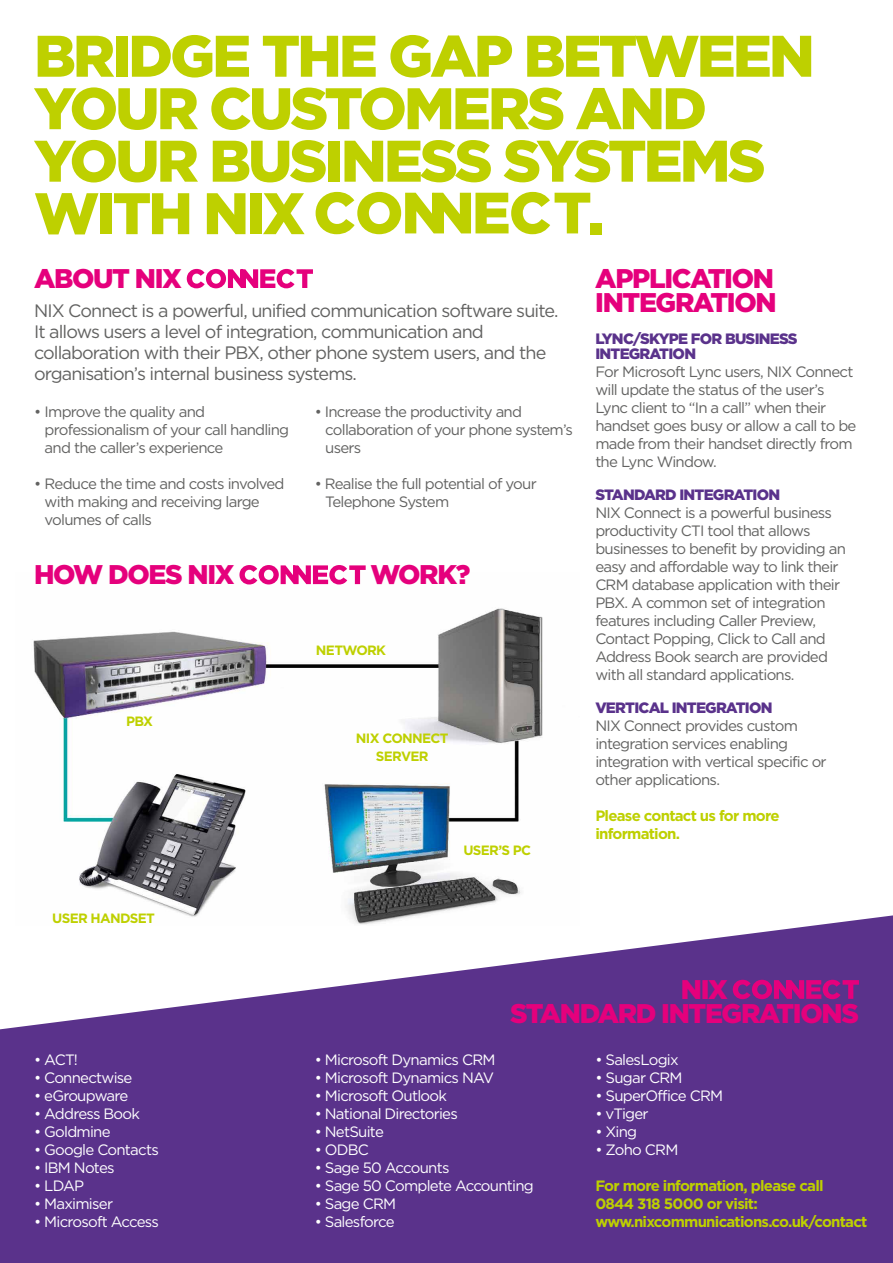
<style>
.page{position:relative;width:893px;height:1263px;background:#fff}
.page>*{position:absolute;margin:0;border:0;box-sizing:border-box;transform-origin:0 0}
.t1{font:900 58.5px/52.5px "Gotham";letter-spacing:-.05em;color:#bed000}
.t2{font:900 27px/24px "Gotham";letter-spacing:-.05em;color:#e5007c}
.t3{font:18px/21px "Gotham";letter-spacing:-.05em;color:#626261}
.t4{font:15px/18px "Gotham";letter-spacing:-.05em;color:#626261}
.t5{font:15px "Gotham";letter-spacing:-.05em;color:#fff}
.t6{font:700 15px/18px "Gotham";letter-spacing:-.05em;color:#bed000}
.t7{font:900 15px/15px "Gotham";letter-spacing:-.05em;color:#5a328b}
.t8{font:700 13.5px/18px "Gotham";letter-spacing:-.05em;color:#bed000;text-align:center}
</style>
<div class="page">
<img style="left:33px;top:584px;width:510px;height:331px">
<svg style="left:0;top:915px;width:893px;height:348px;fill:#5a328b"></svg>
<svg style="left:316px;top:192px;width:274px;height:42px"></svg>
<svg style="left:187px;top:269px;width:126px;height:19px"></svg>
<svg style="left:733px;top:980px;width:126px;height:19px"></svg>
<svg style="left:239px;top:565px;width:127px;height:19px"></svg>
<h1 class="t1" style="left:34px;top:28px;width:782px">BRIDGE THE GAP BETWEEN<br>YOUR CUSTOMERS AND<br>YOUR BUSINESS SYSTEMS<br>WITH NIX</h1>
<h1 class="t1" style="left:587px;top:186px;width:18px">.</h1>
<h2 class="t2" style="left:34px;top:266px;width:149px">ABOUT NIX</h2>
<h2 class="t2" style="left:595px;top:266px;width:183px">APPLICATION<br>INTEGRATION</h2>
<p class="t3" style="left:34px;top:300px;width:526px">NIX Connect is a powerful, unified communication software suite.<br>It allows users a level of integration, communication and collaboration with their PBX, other phone system users, and the organisation’s internal business systems.</p>
<p class="t4" style="left:45px;top:402px;width:246px;text-indent:-11px">• Improve the quality and professionalism of your call handling and the caller’s experience</p>
<p class="t4" style="left:45px;top:474px;width:241px;text-indent:-11px">• Reduce the time and costs involved with making and receiving large volumes of calls</p>
<p class="t7" style="left:595px;top:331px;width:204px">LYNC/SKYPE FOR BUSINESS<br>INTEGRATION</p>
<p class="t4" style="left:595px;top:362px;width:263px">For Microsoft Lync users, NIX Connect will update the status of the user’s Lync client to “In a call” when their handset goes busy or allow a call to be made from their handset directly from the Lync Window.</p>
<p class="t7" style="left:595px;top:487px;width:186px">STANDARD INTEGRATION</p>
<p class="t4" style="left:595px;top:503px;width:252px">NIX Connect is a powerful business productivity CTI tool that allows businesses to benefit by providing an easy and affordable way to link their CRM database application with their PBX. A common set of integration features including Caller Preview, Contact Popping, Click to Call and Address Book search are provided with all standard applications.</p>
<p class="t7" style="left:595px;top:700px;width:179px">VERTICAL INTEGRATION</p>
<p class="t4" style="left:595px;top:716px;width:233px">NIX Connect provides custom integration services enabling integration with vertical specific or other applications.</p>
<p class="t6" style="left:595px;top:806px;width:186px">Please contact us for more information.</p>
<p class="t4" style="left:325px;top:402px;width:249px;text-indent:-11px">• Increase the productivity and collaboration of your phone system’s users</p>
<p class="t4" style="left:325px;top:474px;width:213px;text-indent:-11px">• Realise the full potential of your<br>Telephone System</p>
<h2 class="t2" style="left:34px;top:562px;width:202px">HOW DOES NIX</h2>
<h2 class="t2" style="left:370px;top:562px;width:101px">WORK?</h2>
<p class="t8" style="left:316px;top:641px;width:72px">NETWORK</p>
<p class="t8" style="left:126px;top:712px;width:29px">PBX</p>
<p class="t8" style="left:356px;top:729px;width:94px">NIX CONNECT<br>SERVER</p>
<p class="t8" style="left:52px;top:909px;width:104px">USER HANDSET</p>
<p class="t5" style="left:34px;top:1051px;width:46px">• ACT!</p>
<p class="t5" style="left:34px;top:1069px;width:100px">• Connectwise</p>
<p class="t5" style="left:34px;top:1087px;width:96px">• eGroupware</p>
<p class="t5" style="left:34px;top:1105px;width:107px">• Address Book</p>
<p class="t5" style="left:34px;top:1123px;width:78px">• Goldmine</p>
<p class="t5" style="left:34px;top:1141px;width:126px">• Google Contacts</p>
<p class="t5" style="left:34px;top:1159px;width:82px">• IBM Notes</p>
<p class="t5" style="left:34px;top:1177px;width:52px">• LDAP</p>
<p class="t5" style="left:34px;top:1195px;width:81px">• Maximiser</p>
<p class="t5" style="left:34px;top:1213px;width:126px">• Microsoft Access</p>
<p class="t8" style="left:463px;top:841px;width:69px">USER’S PC</p>
<h2 class="t2" style="left:510px;top:977px;width:350px;text-indent:171px">NIX<br>STANDARD INTEGRATIONS</h2>
<p class="t5" style="left:315px;top:1051px;width:182px">• Microsoft Dynamics CRM</p>
<p class="t5" style="left:315px;top:1069px;width:181px">• Microsoft Dynamics NAV</p>
<p class="t5" style="left:315px;top:1087px;width:134px">• Microsoft Outlook</p>
<p class="t5" style="left:315px;top:1105px;width:145px">• National Directories</p>
<p class="t5" style="left:315px;top:1123px;width:71px">• NetSuite</p>
<p class="t5" style="left:315px;top:1141px;width:56px">• ODBC</p>
<p class="t5" style="left:315px;top:1159px;width:136px">• Sage 50 Accounts</p>
<p class="t5" style="left:315px;top:1177px;width:221px">• Sage 50 Complete Accounting</p>
<p class="t5" style="left:315px;top:1195px;width:83px">• Sage CRM</p>
<p class="t5" style="left:315px;top:1213px;width:82px">• Salesforce</p>
<p class="t5" style="left:595px;top:1051px;width:85px">• SalesLogix</p>
<p class="t5" style="left:595px;top:1069px;width:89px">• Sugar CRM</p>
<p class="t5" style="left:595px;top:1087px;width:129px">• SuperOffice CRM</p>
<p class="t5" style="left:595px;top:1105px;width:55px">• vTiger</p>
<p class="t5" style="left:595px;top:1123px;width:43px">• Xing</p>
<p class="t5" style="left:595px;top:1141px;width:84px">• Zoho CRM</p>
<p class="t6" style="left:595px;top:1176px;width:274px">For more information, please call<br>0844 318 5000 or visit: www.nixcommunications.co.uk/contact</p>
</div>
